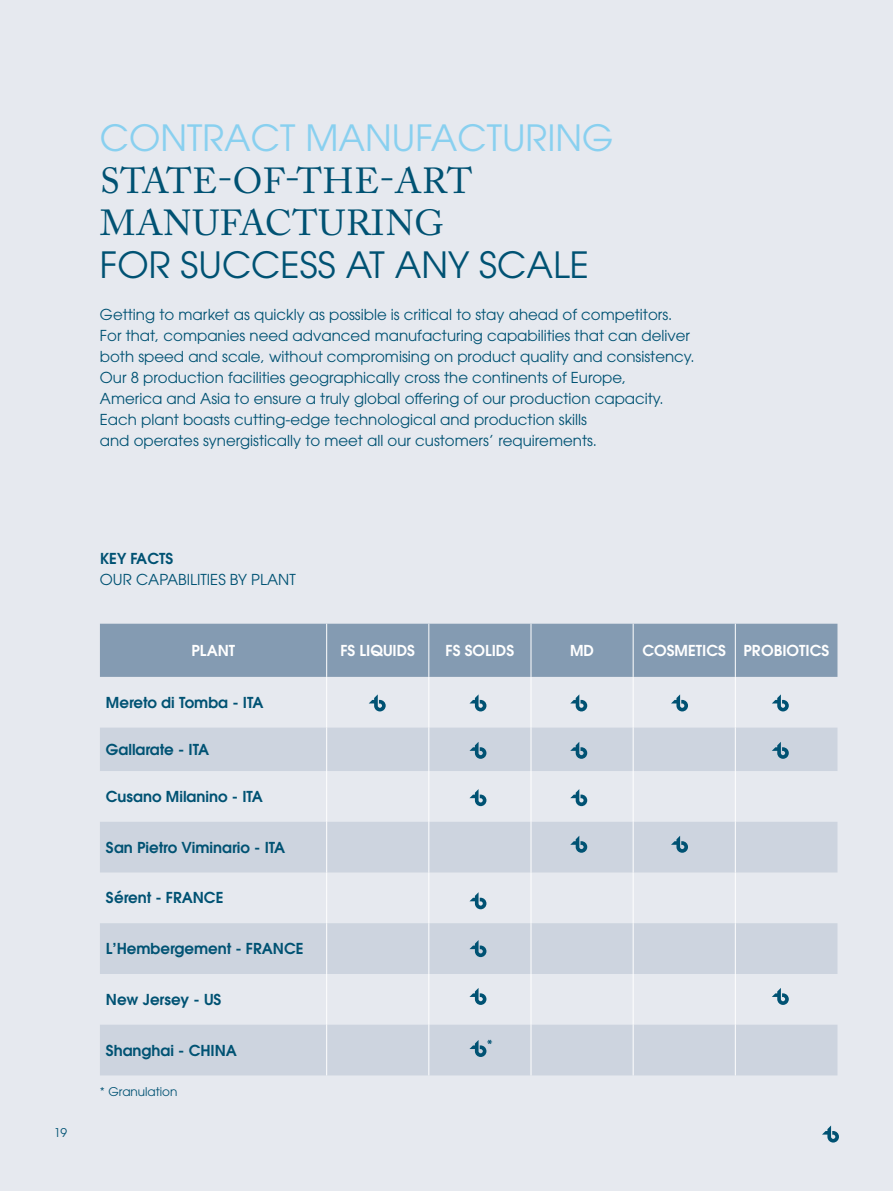
<style>
.page{position:relative;width:893px;height:1191px;background:#e6e9ef}
.page>*{position:absolute;margin:0;border:0;box-sizing:border-box;transform-origin:0 0}
.t1{font:36px/42px "Adobe Caslon Pro";letter-spacing:.015em;color:#005273}
.t2{font:36px "ITC Avant Garde Pro";color:#89d0ef}
.t3{font:36px "ITC Avant Garde Pro";color:#005273}
.t4{font:15px/21px "ITC Avant Garde Pro";color:#005273}
.t5{font:600 15px "ITC Avant Garde Pro";color:#005273}
.t6{font:600 15px "ITC Avant Garde Pro";color:#fff}
.t7{font:12px "ITC Avant Garde Pro";color:#005273}
</style>
<div class="page">
<svg style="left:822px;top:1125px;width:17px;height:17px"></svg>
<div style="left:100px;top:623px;width:737px;height:54px;background:#849bb2"></div>
<svg style="left:100px;top:728px;width:737px;height:347px;fill:#cdd4df"></svg>
<hr style="left:531px;top:623px;width:1px;height:54px;background:#fff">
<hr style="left:633px;top:623px;width:1px;height:54px;background:#fff">
<hr style="left:735px;top:623px;width:1px;height:54px;background:#fff">
<hr style="left:531px;top:677px;width:1px;height:50px;background:#fff">
<hr style="left:633px;top:677px;width:1px;height:50px;background:#fff">
<hr style="left:735px;top:677px;width:1px;height:50px;background:#fff">
<hr style="left:531px;top:727px;width:1px;height:44px;background:#fff">
<hr style="left:633px;top:727px;width:1px;height:44px;background:#fff">
<hr style="left:735px;top:727px;width:1px;height:44px;background:#fff">
<hr style="left:531px;top:771px;width:1px;height:50px;background:#fff">
<hr style="left:633px;top:771px;width:1px;height:50px;background:#fff">
<hr style="left:735px;top:771px;width:1px;height:50px;background:#fff">
<hr style="left:531px;top:821px;width:1px;height:51px;background:#fff">
<hr style="left:633px;top:821px;width:1px;height:51px;background:#fff">
<hr style="left:735px;top:821px;width:1px;height:51px;background:#fff">
<hr style="left:531px;top:872px;width:1px;height:51px;background:#fff">
<hr style="left:633px;top:872px;width:1px;height:51px;background:#fff">
<hr style="left:735px;top:872px;width:1px;height:51px;background:#fff">
<hr style="left:531px;top:923px;width:1px;height:51px;background:#fff">
<hr style="left:633px;top:923px;width:1px;height:51px;background:#fff">
<hr style="left:735px;top:923px;width:1px;height:51px;background:#fff">
<hr style="left:531px;top:974px;width:1px;height:50px;background:#fff">
<hr style="left:633px;top:974px;width:1px;height:50px;background:#fff">
<hr style="left:735px;top:974px;width:1px;height:50px;background:#fff">
<hr style="left:531px;top:1024px;width:1px;height:51px;background:#fff">
<hr style="left:633px;top:1024px;width:1px;height:51px;background:#fff">
<hr style="left:735px;top:1024px;width:1px;height:51px;background:#fff">
<hr style="left:326px;top:623px;width:1px;height:54px;background:#fff">
<hr style="left:429px;top:623px;width:1px;height:54px;background:#fff">
<hr style="left:326px;top:677px;width:1px;height:50px;background:#fff">
<hr style="left:429px;top:677px;width:1px;height:50px;background:#fff">
<hr style="left:326px;top:727px;width:1px;height:44px;background:#fff">
<hr style="left:429px;top:727px;width:1px;height:44px;background:#fff">
<hr style="left:326px;top:771px;width:1px;height:50px;background:#fff">
<hr style="left:429px;top:771px;width:1px;height:50px;background:#fff">
<hr style="left:326px;top:821px;width:1px;height:51px;background:#fff">
<hr style="left:429px;top:821px;width:1px;height:51px;background:#fff">
<hr style="left:326px;top:872px;width:1px;height:51px;background:#fff">
<hr style="left:429px;top:872px;width:1px;height:51px;background:#fff">
<hr style="left:326px;top:923px;width:1px;height:51px;background:#fff">
<hr style="left:429px;top:923px;width:1px;height:51px;background:#fff">
<hr style="left:326px;top:974px;width:1px;height:50px;background:#fff">
<hr style="left:429px;top:974px;width:1px;height:50px;background:#fff">
<hr style="left:326px;top:1024px;width:1px;height:51px;background:#fff">
<hr style="left:429px;top:1024px;width:1px;height:51px;background:#fff">
<svg style="left:369px;top:694px;width:17px;height:17px"></svg>
<svg style="left:772px;top:987px;width:17px;height:18px"></svg>
<svg style="left:469px;top:694px;width:17px;height:17px"></svg>
<svg style="left:469px;top:741px;width:17px;height:18px"></svg>
<svg style="left:469px;top:789px;width:17px;height:17px"></svg>
<svg style="left:469px;top:892px;width:17px;height:17px"></svg>
<svg style="left:469px;top:940px;width:17px;height:17px"></svg>
<svg style="left:469px;top:987px;width:17px;height:18px"></svg>
<svg style="left:469px;top:1040px;width:17px;height:17px"></svg>
<svg style="left:570px;top:694px;width:17px;height:17px"></svg>
<svg style="left:570px;top:741px;width:17px;height:18px"></svg>
<svg style="left:570px;top:789px;width:17px;height:17px"></svg>
<svg style="left:570px;top:835px;width:17px;height:17px"></svg>
<svg style="left:671px;top:694px;width:17px;height:17px"></svg>
<svg style="left:671px;top:835px;width:17px;height:17px"></svg>
<svg style="left:772px;top:694px;width:17px;height:17px"></svg>
<svg style="left:772px;top:741px;width:17px;height:18px"></svg>
<h1 class="t2" style="left:100px;top:116px;width:515px">CONTRACT MANUFACTURING</h1>
<h1 class="t1" style="left:100px;top:160px;width:374px">STATE-OF-THE-ART<br>MANUFACTURING</h1>
<h1 class="t3" style="left:100px;top:242px;width:491px">FOR SUCCESS AT ANY SCALE</h1>
<p class="t4" style="left:100px;top:304px;width:596px">Getting to market as quickly as possible is critical to stay ahead of competitors.<br>For that, companies need advanced manufacturing capabilities that can deliver both speed and scale, without compromising on product quality and consistency.<br>Our 8 production facilities geographically cross the continents of Europe,<br>America and Asia to ensure a truly global offering of our production capacity.<br>Each plant boasts cutting-edge technological and production skills<br>and operates synergistically to meet all our customers’ requirements.</p>
<p class="t7" style="left:54px;top:1125px;width:15px">19</p>
<p class="t5" style="left:100px;top:549px;width:75px">KEY FACTS</p>
<p class="t4" style="left:100px;top:569px;width:197px">OUR CAPABILITIES BY PLANT</p>
<p class="t6" style="left:191px;top:640px;width:45px">PLANT</p>
<p class="t6" style="left:340px;top:640px;width:76px">FS LIQUIDS</p>
<p class="t6" style="left:446px;top:640px;width:70px">FS SOLIDS</p>
<p class="t6" style="left:570px;top:640px;width:25px">MD</p>
<p class="t6" style="left:642px;top:640px;width:188px">COSMETICS PROBIOTICS</p>
<p class="t5" style="left:106px;top:692px;width:159px">Mereto di Tomba - ITA</p>
<p class="t5" style="left:106px;top:739px;width:105px">Gallarate - ITA</p>
<p class="t5" style="left:106px;top:786px;width:159px">Cusano Milanino - ITA</p>
<p class="t5" style="left:106px;top:837px;width:181px">San Pietro Viminario - ITA</p>
<p class="t5" style="left:106px;top:888px;width:119px">Sérent - FRANCE</p>
<p class="t5" style="left:106px;top:938px;width:199px">L’Hembergement - FRANCE</p>
<p class="t5" style="left:106px;top:989px;width:117px">New Jersey - US</p>
<p class="t5" style="left:106px;top:1040px;width:133px">Shanghai - CHINA</p>
<p class="t7" style="left:100px;top:1083px;width:79px">* Granulation</p>
<p class="t5" style="left:486px;top:1035px;width:8px">*</p>
</div>
